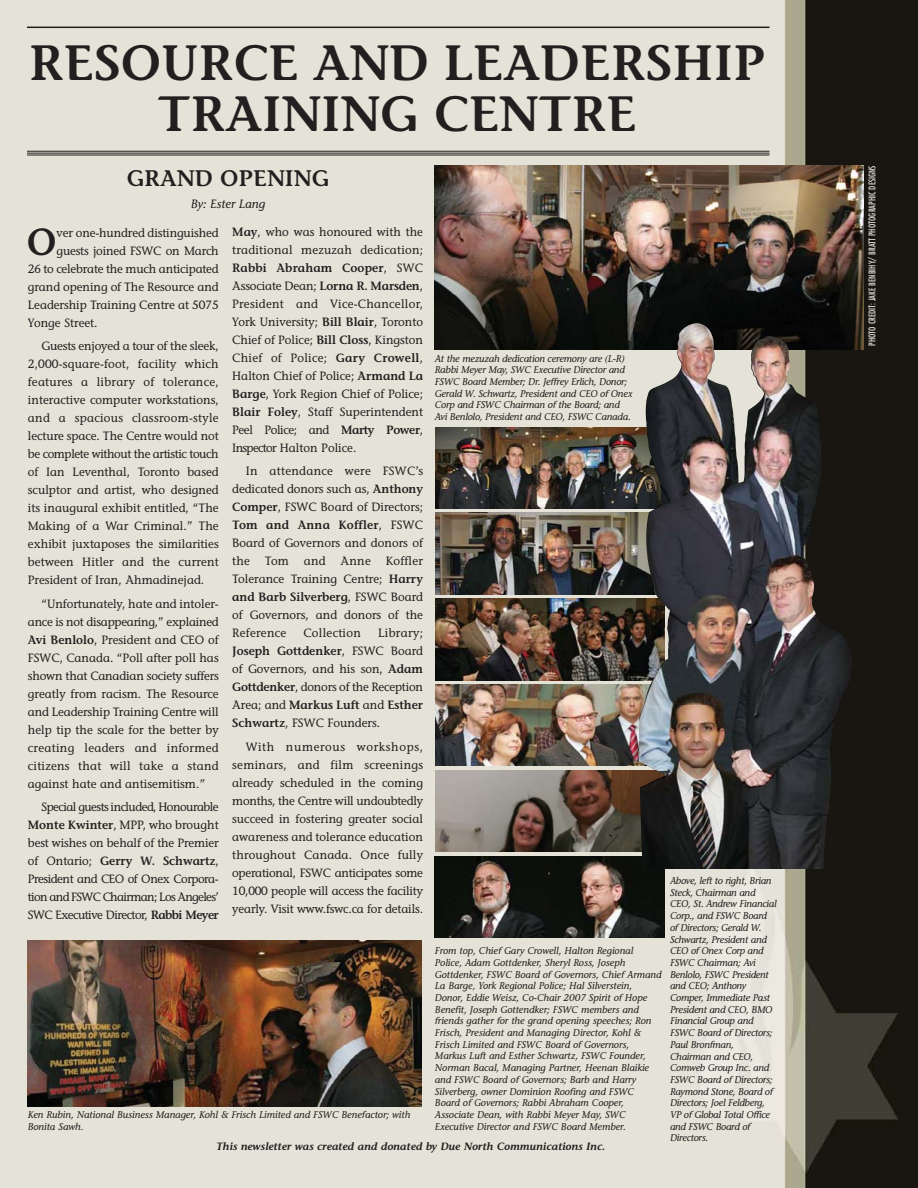
<style>
.page{position:relative;width:918px;height:1188px;background:#fff}
.page>*{position:absolute;margin:0;border:0;box-sizing:border-box;transform-origin:0 0}
.t1{font:600 49.5px/51px "Stone Informal";color:#231f20;text-align:center}
.t2{font:600 37.65px "Stone Informal";color:#231f20}
.t3{font:600 22.5px "Stone Informal";color:#231f20}
.t4{font:12px/18px "Stone Informal";letter-spacing:-.005em;color:#231f20;text-align:justify}
.t5{font:italic 12px "Stone Informal";color:#231f20}
.t6{font:12px "Stone Informal";letter-spacing:.025em;color:#231f20}
.t7{font:italic 600 10.5px "Stone Informal";color:#231f20}
.t8{font:italic 9.75px/11.7px "Stone Informal";color:#231f20}
.t9{font:italic 9.75px/11.7px "Stone Informal";letter-spacing:-.025em;color:#231f20}
.t10{font:condensed 9px "Futura";letter-spacing:.005em;color:#e3e2d5}
.s1{font-weight:600}
</style>
<div class="page">
<img style="left:0;top:0;width:918px;height:1188px">
<hr style="left:27px;top:27px;width:743px;height:1px;background:#231f20">
<img style="left:435px;top:165px;width:429px;height:184px">
<img style="left:27px;top:941px;width:395px;height:165px">
<hr style="left:27px;top:151px;width:743px;height:1px;background:#231f20">
<hr style="left:27px;top:153px;width:743px;height:1px;background:#231f20">
<hr style="left:27px;top:155px;width:743px;height:1px;background:#231f20">
<img style="left:435px;top:427px;width:205px;height:81px">
<img style="left:435px;top:513px;width:205px;height:81px">
<img style="left:435px;top:599px;width:205px;height:81px">
<img style="left:435px;top:685px;width:205px;height:81px">
<img style="left:435px;top:770px;width:205px;height:82px">
<img style="left:549px;top:856px;width:115px;height:81px">
<img style="left:435px;top:856px;width:114px;height:81px">
<img style="left:640px;top:335px;width:213px;height:534px">
<h1 class="t1" style="left:29px;top:42px;width:739px">RESOURCE AND LEADERSHIP<br>TRAINING CENTRE</h1>
<h3 class="t3" style="left:127px;top:169px;width:204px">GRAND OPENING</h3>
<p class="t5" style="left:191px;top:200px;width:76px">By: Ester Lang</p>
<p class="t4" style="left:232px;top:224px;width:192px"><span class="s1">May</span>, who was honoured with the traditional mezuzah dedication; <span class="s1">Rabbi Abraham Cooper</span>, SWC Associate Dean; <span class="s1">Lorna R. Marsden</span>, President and Vice-Chancellor, York University; <span class="s1">Bill Blair</span>, Toronto Chief of Police; <span class="s1">Bill Closs</span>, Kingston Chief of Police; <span class="s1">Gary Crowell</span>, Halton Chief of Police; <span class="s1">Armand La Barge</span>, York Region Chief of Police; <span class="s1">Blair Foley</span>, Staff Superintendent Peel Police; and <span class="s1">Marty Power</span>, Inspector Halton Police.</p>
<p class="t4" style="left:232px;top:464px;width:192px;text-indent:14px">In attendance were FSWC’s dedicated donors such as, <span class="s1">Anthony Comper</span>, FSWC Board of Directors; <span class="s1">Tom and Anna Koffler</span>, FSWC Board of Governors and donors of the Tom and Anne Koffler Tolerance Training Centre; <span class="s1">Harry and Barb Silverberg</span>, FSWC Board of Governors, and donors of the Reference</p>
<h2 class="t2" style="left:27px;top:227px;width:31px">O</h2>
<p class="t4" style="left:57px;top:225px;width:164px">ver one-hundred distinguished</p>
<p class="t4" style="left:57px;top:243px;width:164px">guests joined FSWC on March</p>
<p class="t4" style="left:28px;top:261px;width:192px">26 to celebrate the much anticipated</p>
<p class="t4" style="left:28px;top:279px;width:192px">grand opening of The Resource and</p>
<p class="t4" style="left:28px;top:297px;width:192px">Leadership Training Centre at 5075</p>
<p class="t4" style="left:28px;top:315px;width:71px">Yonge Street.</p>
<p class="t4" style="left:28px;top:338px;width:192px;text-indent:14px">Guests enjoyed a tour of the sleek, 2,000-square-foot, facility which features a library of tolerance, interactive computer workstations, and a spacious classroom-style lecture space. The Centre would not be complete without the artistic touch of Ian Leventhal, Toronto based sculptor and artist, who designed its inaugural exhibit entitled, “The Making of a War Criminal.” The exhibit juxtaposes the similarities between Hitler and the current President of Iran, Ahmadinejad.</p>
<p class="t4" style="left:28px;top:596px;width:192px;text-indent:14px">“Unfortunately, hate and intoler&shy;ance is not disappearing,” explained <span class="s1">Avi Benlolo</span>, President and CEO of FSWC, Canada. “Poll after poll has shown that Canadian society suffers greatly from racism. The Resource and Leadership Training Centre will help tip the scale for the better by creating leaders and informed citizens that will take a stand against hate and antisemitism.”</p>
<p class="t4" style="left:28px;top:799px;width:192px;text-indent:14px">Special guests included, Honourable <span class="s1">Monte Kwinter</span>, MPP, who brought best wishes on behalf of the Premier of Ontario; <span class="s1">Gerry W. Schwartz</span>, President and CEO of Onex Corpora&shy;tion and FSWC Chairman; Los Angeles’ SWC Executive Director, <span class="s1">Rabbi Meyer</span></p>
<p class="t8" style="left:435px;top:353px;width:199px">At the mezuzah dedication ceremony are (L-R)<br>Rabbi Meyer May, SWC Executive Director and FSWC Board Member; Dr. Jeffrey Erlich, Donor; Gerald W. Schwartz, President and CEO of Onex Corp and FSWC Chairman of the Board; and Avi Benlolo, President and CEO, FSWC Canada.</p>
<p class="t4" style="left:232px;top:626px;width:192px;text-indent:146px">Library; <span class="s1">Joseph Gottdenker</span>, FSWC Board of Governors, and his son, <span class="s1">Adam Gottdenker</span>, donors of the Reception Area; and <span class="s1">Markus Luft</span> and <span class="s1">Esther Schwartz</span>, FSWC Founders.</p>
<p class="t4" style="left:232px;top:739px;width:192px;text-indent:14px">With numerous workshops, seminars, and film screenings already scheduled in the coming months, the Centre will undoubtedly succeed in fostering greater social awareness and tolerance education throughout Canada. Once fully operational, FSWC anticipates some 10,000 people will access the facility yearly. Visit www.fswc.ca for details.</p>
<p class="t6" style="left:304px;top:629px;width:59px">Collection</p>
<p class="t9" style="left:670px;top:876px;width:108px">Above, left to right, Brian<br>Steck, Chairman and<br>CEO, St. Andrew Financial<br>Corp., and FSWC Board of Directors; Gerald W.<br>Schwartz, President and<br>CEO of Onex Corp and<br>FSWC Chairman; Avi<br>Benlolo, FSWC President and CEO; Anthony<br>Comper, Immediate Past<br>President and CEO, BMO<br>Financial Group and<br>FSWC Board of Directors;<br>Paul Bronfman,<br>Chairman and CEO,<br>Comweb Group Inc. and<br>FSWC Board of Directors;<br>Raymond Stone, Board of<br>Directors; Joel Feldberg,<br>VP of Global Total Office and FSWC Board of<br>Directors.</p>
<p class="t8" style="left:435px;top:946px;width:228px">From top, Chief Gary Crowell, Halton Regional Police, Adam Gottdenker, Sheryl Ross, Joseph Gottdenker, FSWC Board of Governors, Chief Armand La Barge, York Regional Police; Hal Silverstein, Donor, Eddie Weisz, Co-Chair 2007 Spirit of Hope Benefit, Joseph Gottendker; FSWC members and friends gather for the grand opening speeches; Ron Frisch, President and Managing Director, Kohl &amp; Frisch Limited and FSWC Board of Governors, Markus Luft and Esther Schwartz, FSWC Founder, Norman Bacal, Managing Partner, Heenan Blaikie and FSWC Board of Governors; Barb and Harry Silverberg, owner Dominion Roofing and FSWC Board of Governors; Rabbi Abraham Cooper, Associate Dean, with Rabbi Meyer May, SWC Executive Director and FSWC Board Member.</p>
<p class="t8" style="left:28px;top:1110px;width:384px">Ken Rubin, National Business Manager, Kohl &amp; Frisch Limited and FSWC Benefactor; with<br>Bonita Sawh.</p>
<p class="t7" style="left:216px;top:1142px;width:391px">This newsletter was created and donated by Due North Communications Inc.</p>
<p class="t10" style="left:868px;top:346px;width:182px;rotate:-90deg">PHOTO CREDIT: JAKE BENBIHY/ BRATT PHOTOGRAPHIC DESIGNS</p>
</div>
